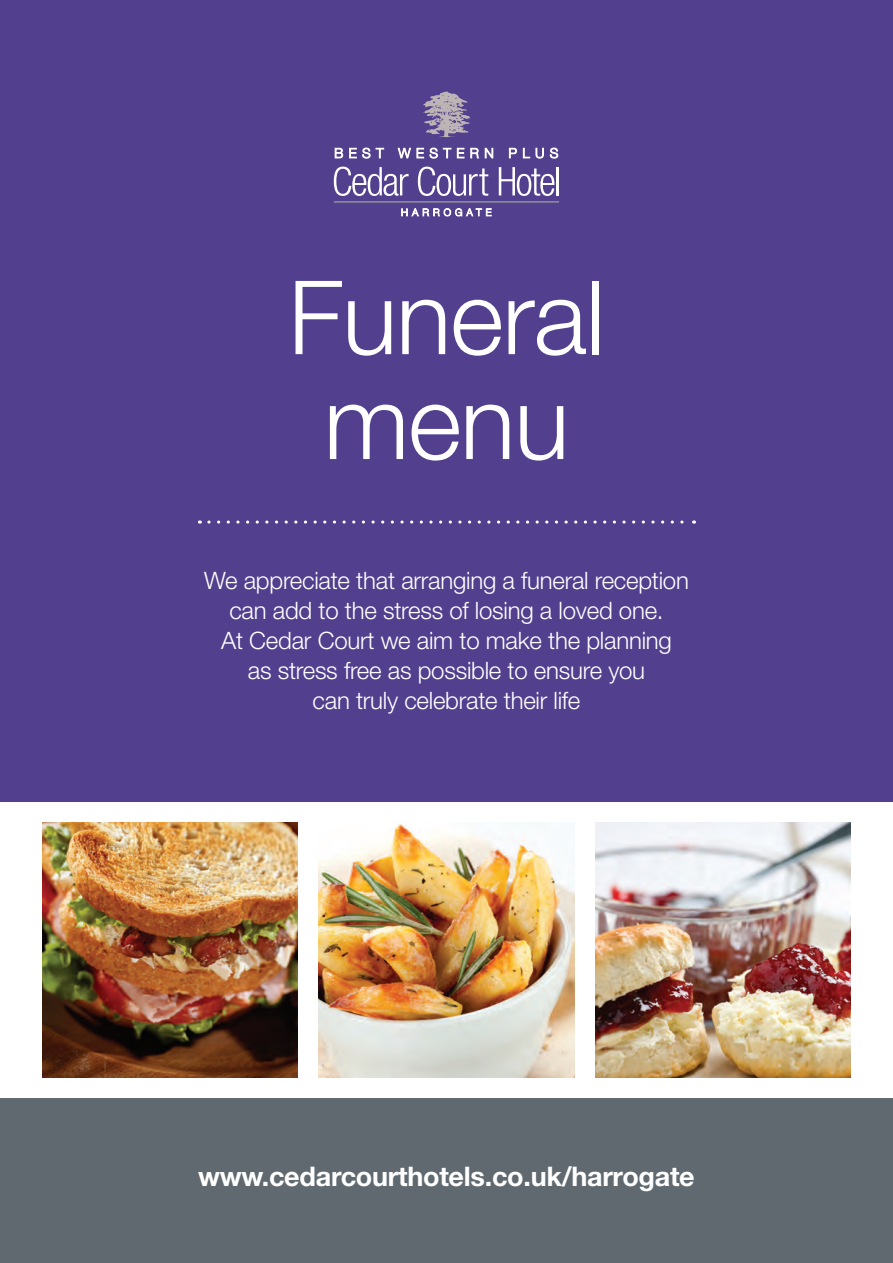
<style>
.page{position:relative;width:893px;height:1263px;background:#fff}
.page>*{position:absolute;margin:0;border:0;box-sizing:border-box;transform-origin:0 0}
.t1{font:300 102.45px/104.9px "Helvetica Neue LT";letter-spacing:-.01em;color:#fff;text-align:center}
.t2{font:700 27px "Helvetica Neue LT";letter-spacing:-.01em;color:#fff}
.t3{font:300 24px/30px "Helvetica Neue LT";letter-spacing:-.01em;color:#fff;text-align:center}
</style>
<div class="page">
<div style="left:0;top:0;width:893px;height:838px;background:#523f8e"></div>
<div style="left:0;top:1021px;width:893px;height:242px;background:#5f696f"></div>
<div style="left:0;top:802px;width:893px;height:296px;background:#fff"></div>
<img style="left:43px;top:823px;width:255px;height:255px">
<img style="left:319px;top:823px;width:255px;height:255px">
<img style="left:595px;top:823px;width:255px;height:255px">
<svg style="left:209px;top:520px;width:486px;height:4px"></svg>
<svg style="left:401px;top:208px;width:91px;height:8px"></svg>
<hr style="left:334px;top:201px;width:225px;height:2px;background:#939598">
<svg style="left:334px;top:167px;width:75px;height:29px"></svg>
<svg style="left:418px;top:167px;width:70px;height:29px"></svg>
<svg style="left:499px;top:167px;width:55px;height:29px"></svg>
<hr style="left:557px;top:167px;width:2px;height:28px;background:#fff">
<svg style="left:335px;top:148px;width:8px;height:10px"></svg>
<svg style="left:349px;top:148px;width:35px;height:11px"></svg>
<svg style="left:398px;top:147px;width:13px;height:12px"></svg>
<svg style="left:417px;top:148px;width:34px;height:11px"></svg>
<svg style="left:457px;top:148px;width:7px;height:10px"></svg>
<svg style="left:470px;top:148px;width:9px;height:10px"></svg>
<svg style="left:485px;top:148px;width:8px;height:10px"></svg>
<svg style="left:509px;top:148px;width:8px;height:10px"></svg>
<svg style="left:523px;top:148px;width:7px;height:10px"></svg>
<svg style="left:536px;top:148px;width:8px;height:11px"></svg>
<svg style="left:550px;top:148px;width:8px;height:11px"></svg>
<svg style="left:423px;top:91px;width:47px;height:47px"></svg>
<h1 class="t1" style="left:288px;top:263px;width:318px">Funeral menu</h1>
<p class="t3" style="left:204px;top:565px;width:486px">We appreciate that arranging a funeral reception can add to the stress of losing a loved one.<br>At Cedar Court we aim to make the planning<br>as stress free as possible to ensure you<br>can truly celebrate their life</p>
<p class="t2" style="left:198px;top:1159px;width:498px">www.cedarcourthotels.co.uk/harrogate</p>
</div>
